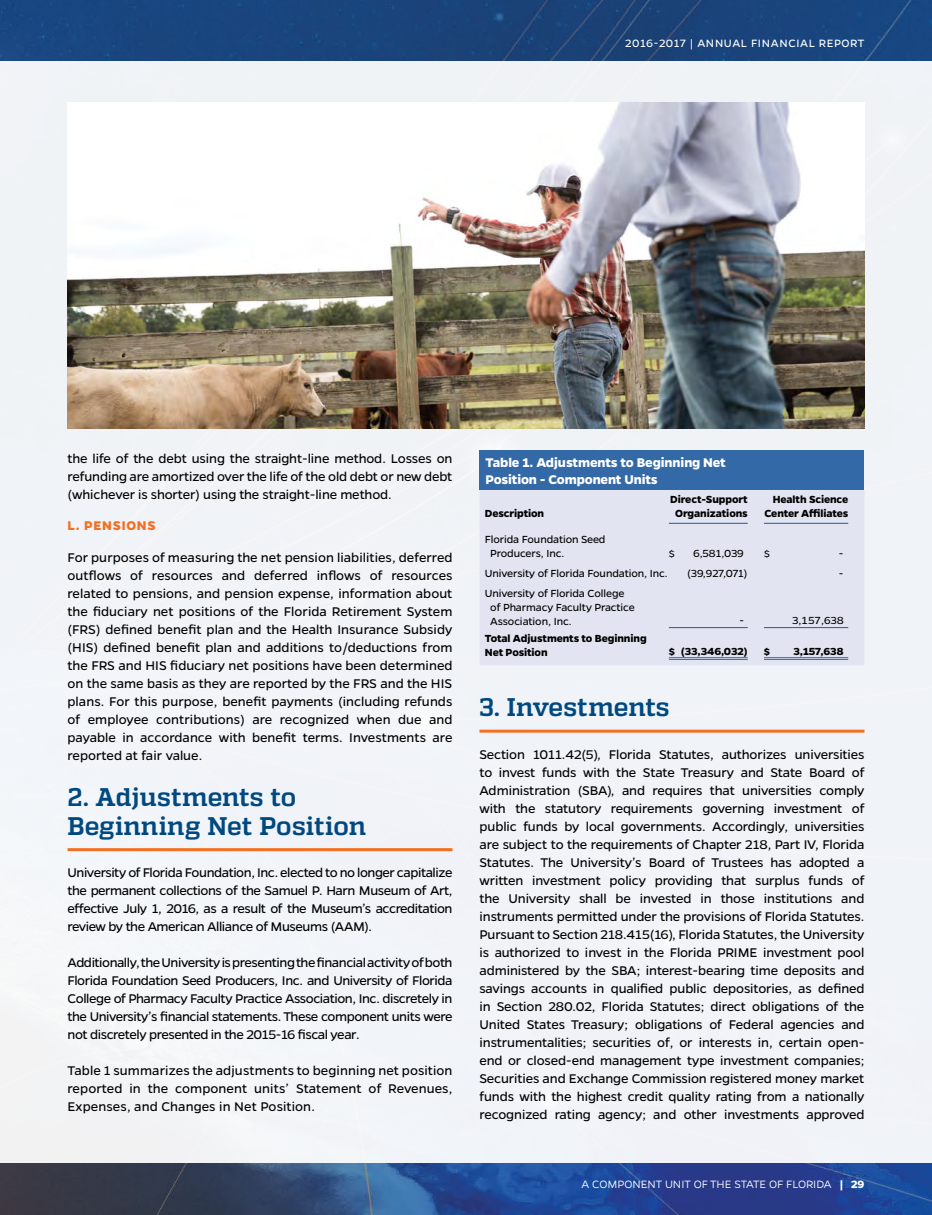
<style>
.page{position:relative;width:932px;height:1215px;background:#fff}
.page>*{position:absolute;margin:0;border:0;box-sizing:border-box;transform-origin:0 0}
.t1{font:700 25.5px/28.5px "Quadon";color:#004880}
.t2{font:14.25px/18px "Gentona";letter-spacing:-.01em;color:#000;text-align:justify}
.t3{font:700 14.25px/17.1px "Gentona";letter-spacing:-.01em;color:#fff}
.t4{font:700 14.25px "Gentona";letter-spacing:.045em;color:#f36f21}
.t5{font:300 12px "Gentona";letter-spacing:-.005em;color:#fff}
.t6{font:12px "Gentona";letter-spacing:.055em;color:#fff}
.t7{font:11.7px/14px "Gentona";letter-spacing:-.01em;color:#000}
.t8{font:700 11.7px/14px "Gentona";letter-spacing:-.01em;color:#000;text-align:center}
.s1{font-weight:700}
</style>
<div class="page">
<img style="left:0;top:0;width:932px;height:1215px">
<div style="left:0;top:61px;width:932px;height:1102px;background:#f1f3f7"></div>
<hr style="left:68px;top:848px;width:384px;height:3px;background:#f36f21">
<hr style="left:479px;top:730px;width:385px;height:3px;background:#f36f21">
<div style="left:479px;top:450px;width:385px;height:40px;background:#3469a8"></div>
<div style="left:480px;top:490px;width:384px;height:175px;background:#e2e5f1"></div>
<hr style="left:669px;top:523px;width:78px;height:1px;background:#3469a8">
<hr style="left:764px;top:523px;width:84px;height:1px;background:#3469a8">
<hr style="left:669px;top:627px;width:78px;height:1px;background:#3469a8">
<hr style="left:764px;top:627px;width:84px;height:1px;background:#3469a8">
<hr style="left:669px;top:657px;width:78px;height:1px;background:#3469a8">
<hr style="left:669px;top:659px;width:78px;height:1px;background:#3469a8">
<hr style="left:764px;top:657px;width:84px;height:1px;background:#3469a8">
<hr style="left:764px;top:659px;width:84px;height:1px;background:#3469a8">
<img style="left:68px;top:103px;width:796px;height:325px">
<p class="t6" style="left:625px;top:37px;width:240px">2016-2017 | ANNUAL FINANCIAL REPORT</p>
<p class="t2" style="left:68px;top:449px;width:386px">the life of the debt using the straight-line method. Losses on refunding are amortized over the life of the old debt or new debt (whichever is shorter) using the straight-line method.</p>
<p class="t4" style="left:68px;top:517px;width:90px">L. PENSIONS</p>
<p class="t2" style="left:68px;top:548px;width:386px">For purposes of measuring the net pension liabilities, deferred outflows of resources and deferred inflows of resources related to pensions, and pension expense, information about the fiduciary net positions of the Florida Retirement System (FRS) defined benefit plan and the Health Insurance Subsidy (HIS) defined benefit plan and additions to/deductions from the FRS and HIS fiduciary net positions have been determined on the same basis as they are reported by the FRS and the HIS plans. For this purpose, benefit payments (including refunds of employee contributions) are recognized when due and payable in accordance with benefit terms. Investments are reported at fair value.</p>
<h1 class="t1" style="left:68px;top:783px;width:300px">2. Adjustments to<br>Beginning Net Position</h1>
<p class="t2" style="left:68px;top:864px;width:386px">University of Florida Foundation, Inc. elected to no longer capitalize the permanent collections of the Samuel P. Harn Museum of Art, effective July 1, 2016, as a result of the Museum’s accreditation review by the American Alliance of Museums (AAM).</p>
<p class="t2" style="left:68px;top:954px;width:386px">Additionally, the University is presenting the financial activity of both Florida Foundation Seed Producers, Inc. and University of Florida College of Pharmacy Faculty Practice Association, Inc. discretely in the University’s financial statements. These component units were not discretely presented in the 2015-16 fiscal year.</p>
<p class="t2" style="left:68px;top:1062px;width:386px">Table 1 summarizes the adjustments to beginning net position reported in the component units’ Statement of Revenues, Expenses, and Changes in Net Position.</p>
<p class="t3" style="left:485px;top:454px;width:242px">Table 1. Adjustments to Beginning Net<br>Position - Component Units</p>
<p class="t8" style="left:485px;top:507px;width:61px">Description</p>
<p class="t8" style="left:670px;top:493px;width:79px">Direct-Support<br>Organizations</p>
<p class="t8" style="left:764px;top:493px;width:85px;text-align:right">Health Science<br>Center Affiliates</p>
<p class="t7" style="left:490px;top:533px;width:117px;text-indent:-5px">Florida Foundation Seed<br>Producers, Inc.</p>
<p class="t7" style="left:669px;top:546px;width:8px">$</p>
<p class="t7" style="left:693px;top:546px;width:52px">6,581,039</p>
<p class="t7" style="left:764px;top:546px;width:8px">$</p>
<p class="t7" style="left:838px;top:546px;width:6px">-</p>
<p class="t7" style="left:485px;top:566px;width:184px">University of Florida Foundation, Inc.</p>
<p class="t7" style="left:687px;top:566px;width:62px">(39,927,071)</p>
<p class="t7" style="left:838px;top:566px;width:6px">-</p>
<p class="t7" style="left:490px;top:587px;width:146px;text-indent:-5px">University of Florida College of Pharmacy Faculty Practice<br>Association, Inc.</p>
<p class="t7" style="left:739px;top:614px;width:6px">-</p>
<p class="t7" style="left:792px;top:614px;width:53px">3,157,638</p>
<p class="t8" style="left:485px;top:631px;width:163px;text-align:left">Total Adjustments to Beginning<br>Net Position</p>
<p class="t8" style="left:669px;top:644px;width:80px">$ (33,346,032)</p>
<p class="t8" style="left:764px;top:644px;width:8px">$</p>
<p class="t8" style="left:793px;top:644px;width:51px">3,157,638</p>
<h1 class="t1" style="left:479px;top:693px;width:192px">3. Investments</h1>
<p class="t2" style="left:479px;top:745px;width:386px">Section 1011.42(5), Florida Statutes, authorizes universities to invest funds with the State Treasury and State Board of Administration (SBA), and requires that universities comply with the statutory requirements governing investment of public funds by local governments. Accordingly, universities are subject to the requirements of Chapter 218, Part IV, Florida Statutes. The University’s Board of Trustees has adopted a written investment policy providing that surplus funds of the University shall be invested in those institutions and instruments permitted under the provisions of Florida Statutes.<br>Pursuant to Section 218.415(16), Florida Statutes, the University is authorized to invest in the Florida PRIME investment pool administered by the SBA; interest-bearing time deposits and savings accounts in qualified public depositories, as defined in Section 280.02, Florida Statutes; direct obligations of the United States Treasury; obligations of Federal agencies and instrumentalities; securities of, or interests in, certain open&shy;end or closed-end management type investment companies; Securities and Exchange Commission registered money market funds with the highest credit quality rating from a nationally recognized rating agency; and other investments approved</p>
<p class="t5" style="left:581px;top:1177px;width:284px">A COMPONENT UNIT OF THE STATE OF FLORIDA <span class="s1">| 29</span></p>
</div>
